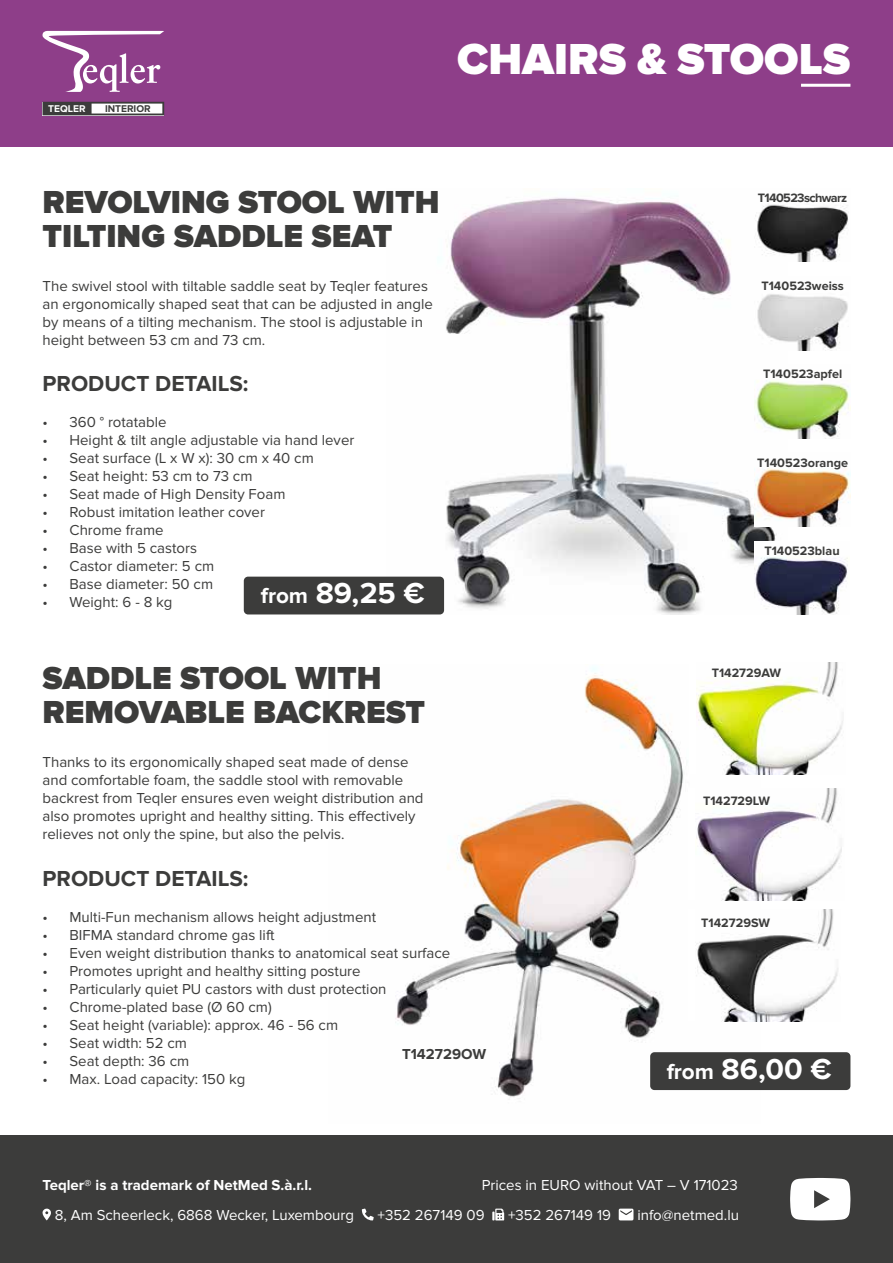
<style>
.page{position:relative;width:893px;height:1263px;background:#fff}
.page>*{position:absolute;margin:0;border:0;box-sizing:border-box;transform-origin:0 0}
.t1{font:900 45px "Proxima Nova";color:#fff}
.t2{font:900 33px/34.5px "Proxima Nova";color:#3c3c3b}
.t3{font:700 30px "Proxima Nova";color:#fff}
.t4{font:700 22.5px "Proxima Nova";color:#3c3c3b}
.t5{font:15px/18px "Proxima Nova";color:#3c3c3b}
.t6{font:15px "Proxima Nova";color:#fff}
.t7{font:700 15px "Proxima Nova";color:#fff}
.t8{font:700 15px "Proxima Nova";color:#3c3c3b}
.t9{font:700 12.6px "Proxima Nova";color:#3c3c3b}
.t10{font:700 12.6px "Proxima Nova";letter-spacing:-.05em;color:#3c3c3b}
.t11{font:700 10.2px "Proxima Nova";color:#3c3c3b}
.t12{font:700 10.2px "Proxima Nova";color:#fff}
.s1{font-size:22.5px}
</style>
<div class="page">
<div style="left:0;top:1135px;width:893px;height:128px;background:#3c3c3b"></div>
<svg style="left:42px;top:1208px;width:9px;height:12px"></svg>
<svg style="left:362px;top:1208px;width:12px;height:12px"></svg>
<svg style="left:492px;top:1208px;width:12px;height:12px"></svg>
<svg style="left:619px;top:1208px;width:14px;height:12px"></svg>
<svg style="left:790px;top:1178px;width:60px;height:42px"></svg>
<div style="left:0;top:0;width:893px;height:146px;background:#8e3e89"></div>
<hr style="left:801px;top:84px;width:49px;height:3px;background:#fff">
<svg style="left:42px;top:31px;width:122px;height:61px"></svg>
<svg style="left:43px;top:102px;width:121px;height:13px"></svg>
<img style="left:387px;top:198px;width:390px;height:416px">
<img style="left:395px;top:667px;width:365px;height:430px">
<img style="left:754px;top:541px;width:94px;height:73px">
<img style="left:755px;top:453px;width:95px;height:73px">
<img style="left:755px;top:365px;width:95px;height:73px">
<img style="left:755px;top:198px;width:93px;height:64px">
<img style="left:755px;top:277px;width:93px;height:73px">
<div style="left:689px;top:662px;width:161px;height:112px;background:#fff"></div>
<img style="left:696px;top:662px;width:147px;height:112px">
<div style="left:689px;top:788px;width:161px;height:112px;background:#fff"></div>
<img style="left:696px;top:788px;width:146px;height:112px">
<div style="left:689px;top:909px;width:161px;height:112px;background:#fff"></div>
<img style="left:696px;top:909px;width:142px;height:112px">
<div style="left:244px;top:577px;width:200px;height:37px;background:#3c3c3b;border-radius:4px"></div>
<div style="left:650px;top:1052px;width:200px;height:38px;background:#3c3c3b;border-radius:4px"></div>
<p class="t12" style="left:48px;top:103px;width:39px">TEQLER</p>
<p class="t11" style="left:105px;top:103px;width:47px">INTERIOR</p>
<h1 class="t1" style="left:457px;top:33px;width:395px">CHAIRS &amp; STOOLS</h1>
<h2 class="t2" style="left:43px;top:186px;width:398px">REVOLVING STOOL WITH<br>TILTING SADDLE SEAT</h2>
<p class="t5" style="left:43px;top:278px;width:392px">The swivel stool with tiltable saddle seat by Teqler features an ergonomically shaped seat that can be adjusted in angle by means of a tilting mechanism. The stool is adjustable in height between 53 cm and 73 cm.</p>
<h3 class="t4" style="left:43px;top:370px;width:208px">PRODUCT DETAILS:</h3>
<p class="t5" style="left:43px;top:413px;width:126px">• 360 ° rotatable</p>
<p class="t5" style="left:43px;top:431px;width:313px">• Height &amp; tilt angle adjustable via hand lever</p>
<p class="t5" style="left:43px;top:449px;width:273px">• Seat surface (L x W x): 30 cm x 40 cm</p>
<p class="t5" style="left:43px;top:467px;width:211px">• Seat height: 53 cm to 73 cm</p>
<p class="t5" style="left:43px;top:485px;width:244px">• Seat made of High Density Foam</p>
<p class="t5" style="left:43px;top:503px;width:224px">• Robust imitation leather cover</p>
<p class="t5" style="left:43px;top:521px;width:123px">• Chrome frame</p>
<p class="t5" style="left:43px;top:539px;width:156px">• Base with 5 castors</p>
<p class="t5" style="left:43px;top:557px;width:173px">• Castor diameter: 5 cm</p>
<p class="t5" style="left:43px;top:575px;width:172px">• Base diameter: 50 cm</p>
<p class="t5" style="left:43px;top:593px;width:132px">• Weight: 6 - 8 kg</p>
<h3 class="t3" style="left:261px;top:576px;width:165px"><span class="s1">from</span> 89,25 €</h3>
<h2 class="t2" style="left:43px;top:661px;width:384px">SADDLE STOOL WITH<br>REMOVABLE BACKREST</h2>
<p class="t5" style="left:43px;top:753px;width:383px">Thanks to its ergonomically shaped seat made of dense and comfortable foam, the saddle stool with removable backrest from Teqler ensures even weight distribution and also promotes upright and healthy sitting. This effectively relieves not only the spine, but also the pelvis.</p>
<p class="t10" style="left:758px;top:191px;width:91px">T140523schwarz</p>
<p class="t9" style="left:761px;top:279px;width:84px">T140523weiss</p>
<p class="t9" style="left:763px;top:367px;width:81px">T140523apfel</p>
<p class="t9" style="left:757px;top:455px;width:92px">T140523orange</p>
<p class="t9" style="left:764px;top:543px;width:77px">T140523blau</p>
<p class="t9" style="left:712px;top:666px;width:71px">T142729AW</p>
<p class="t9" style="left:703px;top:793px;width:69px">T142729LW</p>
<h3 class="t4" style="left:43px;top:865px;width:208px">PRODUCT DETAILS:</h3>
<p class="t5" style="left:43px;top:908px;width:335px">• Multi-Fun mechanism allows height adjustment</p>
<p class="t5" style="left:43px;top:926px;width:234px">• BIFMA standard chrome gas lift</p>
<p class="t5" style="left:43px;top:944px;width:409px">• Even weight distribution thanks to anatomical seat surface</p>
<p class="t5" style="left:43px;top:962px;width:320px">• Promotes upright and healthy sitting posture</p>
<p class="t5" style="left:43px;top:980px;width:345px">• Particularly quiet PU castors with dust protection</p>
<p class="t5" style="left:43px;top:998px;width:231px">• Chrome-plated base (Ø 60 cm)</p>
<p class="t5" style="left:43px;top:1016px;width:297px">• Seat height (variable): approx. 46 - 56 cm</p>
<p class="t5" style="left:43px;top:1034px;width:146px">• Seat width: 52 cm</p>
<p class="t5" style="left:43px;top:1052px;width:148px">• Seat depth: 36 cm</p>
<p class="t5" style="left:43px;top:1070px;width:204px">• Max. Load capacity: 150 kg</p>
<p class="t8" style="left:402px;top:1045px;width:86px">T142729OW</p>
<p class="t9" style="left:701px;top:915px;width:70px">T142729SW</p>
<h3 class="t3" style="left:667px;top:1052px;width:166px"><span class="s1">from</span> 86,00 €</h3>
<p class="t7" style="left:43px;top:1176px;width:271px">Teqler® is a trademark of NetMed S.à.r.l.</p>
<p class="t6" style="left:55px;top:1207px;width:301px">8, Am Scheerleck, 6868 Wecker, Luxembourg</p>
<p class="t6" style="left:378px;top:1207px;width:109px">+352 267149 09</p>
<p class="t6" style="left:508px;top:1207px;width:104px">+352 267149 19</p>
<p class="t6" style="left:637px;top:1207px;width:103px">info@netmed.lu</p>
<p class="t6" style="left:482px;top:1176px;width:258px">Prices in EURO without VAT – V 171023</p>
</div>
